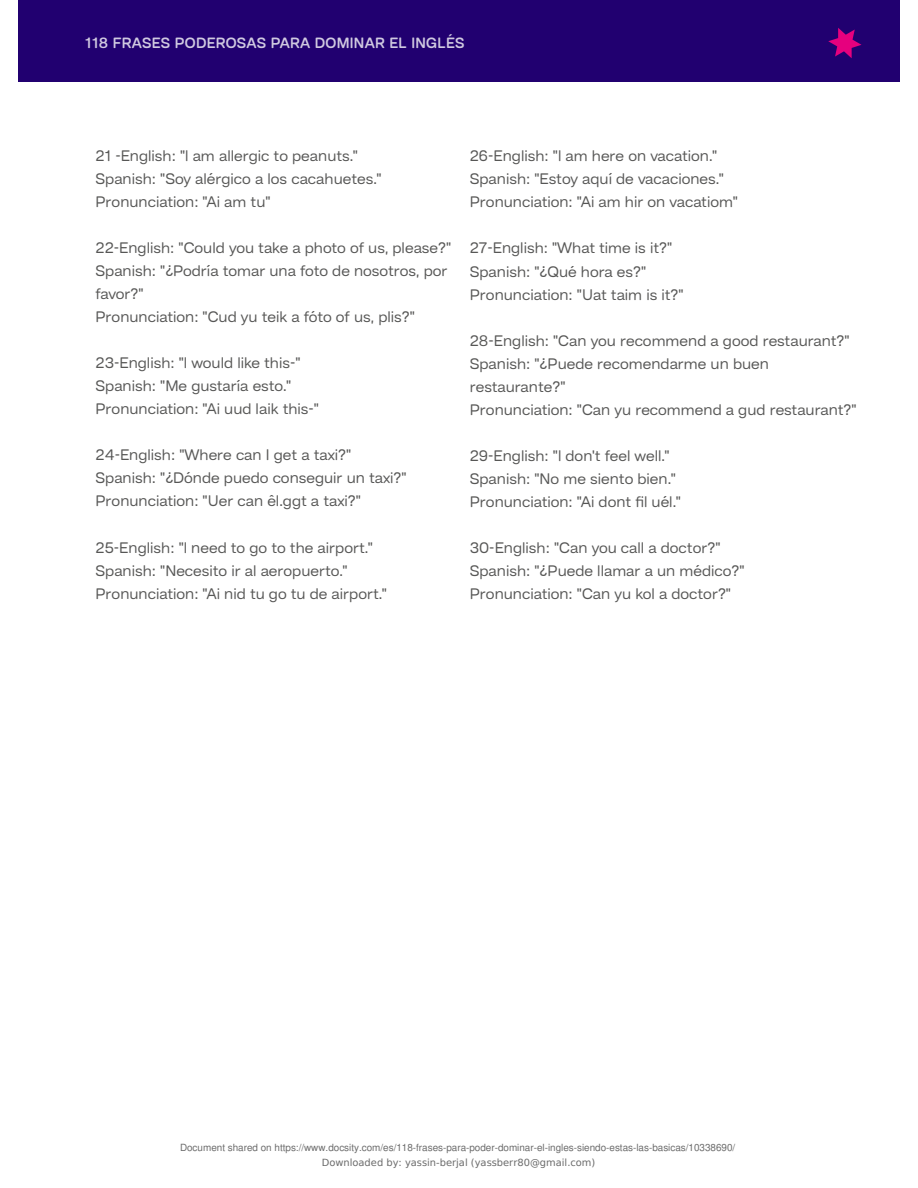
<style>
.page{position:relative;width:918px;height:1188px;background:#fff}
.page>*{position:absolute;margin:0;border:0;box-sizing:border-box;transform-origin:0 0}
.t1{font:15.9px/23.1px "Hando Soft";color:#575756}
.t2{font:600 15.15px "Hando Soft";letter-spacing:.02em;color:#fff}
.t3{font:9.9px "Nimbus Sans";color:#6b6b6b}
.t4{font:9.9px "DejaVu Sans";letter-spacing:.005em;color:#6b6b6b}
</style>
<div class="page">
<div style="left:18px;top:0;width:882px;height:82px;background:#210070"></div>
<svg style="left:828px;top:28px;width:34px;height:30px"></svg>
<p class="t2" style="left:85px;top:34px;width:381px">118 FRASES PODEROSAS PARA DOMINAR EL INGLÉS</p>
<p class="t1" style="left:96px;top:145px;width:288px">21 -English: "l am allergic to peanuts."<br>Spanish: "Soy alérgico a los cacahuetes."<br>Pronunciation: "Ai am tu"</p>
<p class="t1" style="left:96px;top:237px;width:357px">22-English: "Could you take a photo of us, please?" Spanish: "¿Podría tomar una foto de nosotros, por favor?"<br>Pronunciation: "Cud yu teik a fóto of us, plis?"</p>
<p class="t1" style="left:96px;top:352px;width:225px">23-English: "l would like this-"<br>Spanish: "Me gustaría esto."<br>Pronunciation: "Ai uud laik this-"</p>
<p class="t1" style="left:96px;top:444px;width:313px">24-English: "Where can I get a taxi?"<br>Spanish: "¿Dónde puedo conseguir un taxi?"<br>Pronunciation: "Uer can êl.ggt a taxi?"</p>
<p class="t1" style="left:96px;top:537px;width:293px">25-English: "l need to go to the airport."<br>Spanish: "Necesito ir al aeropuerto."<br>Pronunciation: "Ai nid tu go tu de airport."</p>
<p class="t1" style="left:470px;top:145px;width:270px">26-English: "l am here on vacation."<br>Spanish: "Estoy aquí de vacaciones."<br>Pronunciation: "Ai am hir on vacatiom"</p>
<p class="t1" style="left:470px;top:238px;width:215px">27-English: "What time is it?"<br>Spanish: "¿Qué hora es?"<br>Pronunciation: "Uat taim is it?"</p>
<p class="t1" style="left:470px;top:330px;width:388px">28-English: "Can you recommend a good restaurant?" Spanish: "¿Puede recomendarme un buen restaurante?"<br>Pronunciation: "Can yu recommend a gud restaurant?"</p>
<p class="t1" style="left:470px;top:445px;width:213px">29-English: "l don't feel well."<br>Spanish: "No me siento bien."<br>Pronunciation: "Ai dont fil uél."</p>
<p class="t1" style="left:470px;top:537px;width:276px">30-English: "Can you call a doctor?"<br>Spanish: "¿Puede llamar a un médico?"<br>Pronunciation: "Can yu kol a doctor?"</p>
<p class="t3" style="left:180px;top:1144px;width:557px">Document shared on https://www.docsity.com/es/118-frases-para-poder-dominar-el-ingles-siendo-estas-las-basicas/10338690/</p>
<p class="t4" style="left:322px;top:1157px;width:275px">Downloaded by: yassin-berjal (yassberr80@gmail.com)</p>
</div>
